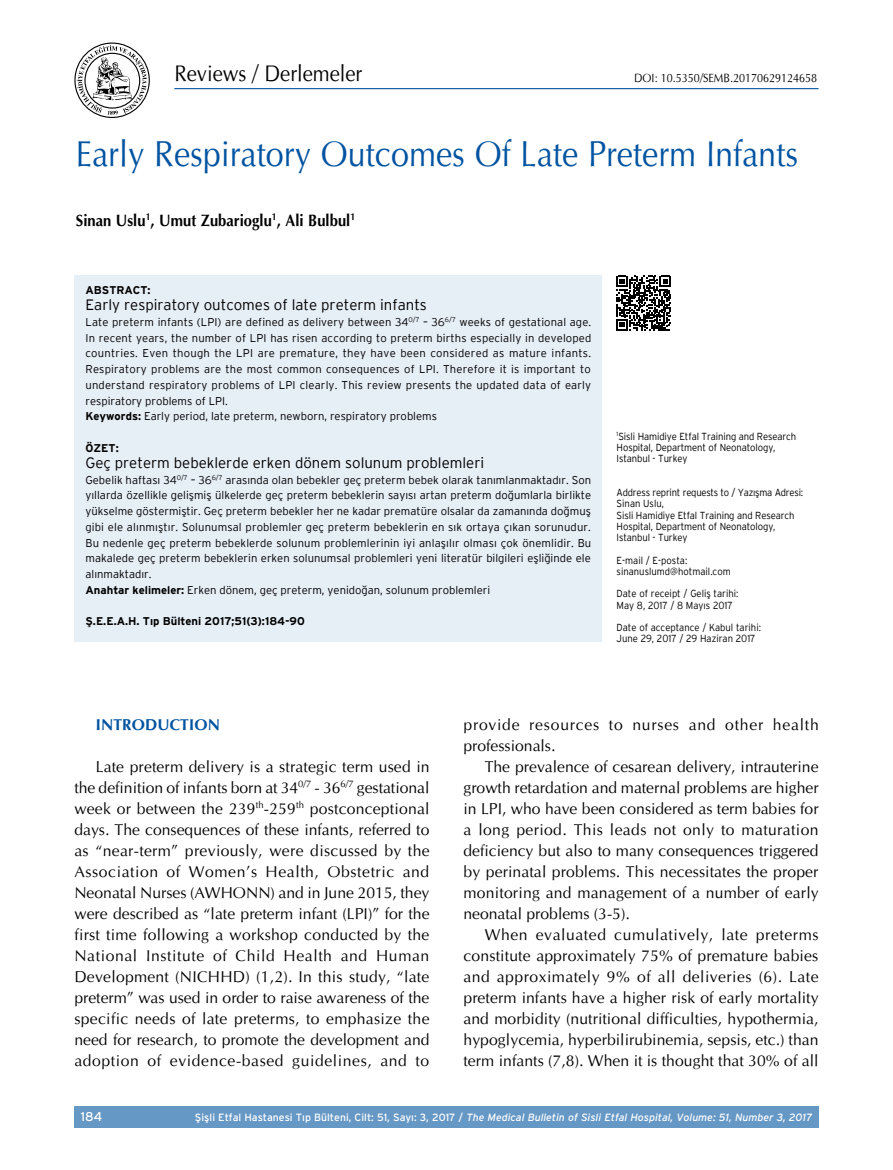
<style>
.page{position:relative;width:893px;height:1170px;background:#fff}
.page>*{position:absolute;margin:0;border:0;box-sizing:border-box;transform-origin:0 0}
.t1{font:36px "Optima";color:#0053a1;scale:.9 1}
.t2{font:22.5px "Optima";color:#000;scale:.9 1}
.t3{font:700 16.5px "Optima";color:#000;scale:.9 1}
.t4{font:15.75px/21px "Optima";letter-spacing:.015em;color:#000;text-align:justify}
.t5{font:15.75px/21px "Optima";letter-spacing:.05em;color:#000}
.t6{font:700 15.75px "Optima";letter-spacing:.005em;color:#0053a1}
.t7{font:300 15px "Interstate";color:#000}
.t8{font:12.75px "Interstate";color:#fff}
.t9{font:12px "Optima";color:#000;scale:.9 1}
.t10{font:300 11.25px/15.8px "Interstate";letter-spacing:.005em;color:#000}
.t11{font:700 11.25px "Interstate";color:#000}
.t12{font:italic 10.5px "Interstate";color:#fff}
.t13{font:300 10.2px/11.2px "Interstate";letter-spacing:-.01em;color:#000;scale:.93 1}
.s1{font-weight:700}
.s2{font-style:normal}
</style>
<div class="page">
<div style="left:74px;top:1106px;width:745px;height:21px;background:#6698c6"></div>
<hr style="left:174px;top:88px;width:645px;height:1px;background:#0053a1">
<div style="left:74px;top:43px;width:76px;height:75px;border:1px solid #000;border-radius:50%"></div>
<svg style="left:77px;top:45px;width:70px;height:70px"></svg>
<div style="left:74px;top:275px;width:528px;height:367px;background:#e6eef6"></div>
<svg style="left:616px;top:275px;width:55px;height:55px"></svg>
<h2 class="t2" style="left:174px;top:60px;width:210px">Reviews / Derlemeler</h2>
<p class="t9" style="left:634px;top:71px;width:205px">DOI: 10.5350/SEMB.20170629124658</p>
<h1 class="t1" style="left:76px;top:132px;width:804px">Early Respiratory Outcomes Of Late Preterm Infants</h1>
<p class="t3" style="left:76px;top:210px;width:312px">Sinan Uslu<sup>1</sup>, Umut Zubarioglu<sup>1</sup>, Ali Bulbul<sup>1</sup></p>
<p class="t11" style="left:85px;top:284px;width:67px">ABSTRACT:</p>
<p class="t7" style="left:85px;top:296px;width:343px">Early respiratory outcomes of late preterm infants</p>
<p class="t10" style="left:85px;top:314px;width:507px">Late preterm infants (LPI) are defined as delivery between 34<sup>0/7</sup> – 36<sup>6/7</sup> weeks of gestational age.<br>In recent years, the number of LPI has risen according to preterm births especially in developed countries. Even though the LPI are premature, they have been considered as mature infants.<br>Respiratory problems are the most common consequences of LPI. Therefore it is important to understand respiratory problems of LPI clearly. This review presents the updated data of early respiratory problems of LPI.<br><span class="s1">Keywords:</span> Early period, late preterm, newborn, respiratory problems</p>
<p class="t11" style="left:85px;top:441px;width:35px">ÖZET:</p>
<p class="t7" style="left:85px;top:454px;width:400px">Geç preterm bebeklerde erken dönem solunum problemleri</p>
<p class="t10" style="left:85px;top:471px;width:507px">Gebelik haftası 34<sup>0/7</sup> – 36<sup>6/7</sup> arasında olan bebekler geç preterm bebek olarak tanımlanmaktadır. Son yıllarda özellikle gelişmiş ülkelerde geç preterm bebeklerin sayısı artan preterm doğumlarla birlikte yükselme göstermiştir. Geç preterm bebekler her ne kadar prematüre olsalar da zamanında doğmuş gibi ele alınmıştır. Solunumsal problemler geç preterm bebeklerin en sık ortaya çıkan sorunudur.<br>Bu nedenle geç preterm bebeklerde solunum problemlerinin iyi anlaşılır olması çok önemlidir. Bu makalede geç preterm bebeklerin erken solunumsal problemleri yeni literatür bilgileri eşliğinde ele alınmaktadır.<br><span class="s1">Anahtar kelimeler:</span> Erken dönem, geç preterm, yenidoğan, solunum problemleri</p>
<p class="t11" style="left:85px;top:615px;width:221px">Ş.E.E.A.H. Tıp Bülteni 2017;51(3):184-90</p>
<p class="t13" style="left:617px;top:430px;width:195px"><sup>1</sup>Sisli Hamidiye Etfal Training and Research<br>Hospital, Department of Neonatology,<br>Istanbul - Turkey</p>
<p class="t13" style="left:617px;top:486px;width:202px">Address reprint requests to / Yazışma Adresi:<br>Sinan Uslu,<br>Sisli Hamidiye Etfal Training and Research<br>Hospital, Department of Neonatology,<br>Istanbul - Turkey</p>
<p class="t13" style="left:617px;top:554px;width:124px">E-mail / E-posta: sinanuslumd@hotmail.com</p>
<p class="t13" style="left:617px;top:588px;width:133px">Date of receipt / Geliş tarihi:<br>May 8, 2017 / 8 Mayıs 2017</p>
<p class="t13" style="left:617px;top:621px;width:157px">Date of acceptance / Kabul tarihi:<br>June 29, 2017 / 29 Haziran 2017</p>
<p class="t6" style="left:96px;top:714px;width:126px">INTRODUCTION</p>
<p class="t4" style="left:74px;top:756px;width:357px;text-indent:21px">Late preterm delivery is a strategic term used in the definition of infants born at 34<sup>0/7</sup> - 36<sup>6/7</sup> gestational week or between the 239<sup>th</sup>-259<sup>th</sup> postconceptional days. The consequences of these infants, referred to as “near-term” previously, were discussed by the Association of Women’s Health, Obstetric and Neonatal Nurses (AWHONN) and in June 2015, they were described as “late preterm infant (LPI)” for the first time following a workshop conducted by the National Institute of Child Health and Human Development (NICHHD) (1,2). In this study, “late preterm” was used in order to raise awareness of the specific needs of late preterms, to emphasize the need for research, to promote the development and adoption of evidence-based guidelines, and to</p>
<p class="t5" style="left:463px;top:713px;width:357px">provide resources to nurses and other health professionals.</p>
<p class="t4" style="left:463px;top:755px;width:357px;text-indent:21px">The prevalence of cesarean delivery, intrauterine growth retardation and maternal problems are higher in LPI, who have been considered as term babies for a long period. This leads not only to maturation deficiency but also to many consequences triggered by perinatal problems. This necessitates the proper monitoring and management of a number of early neonatal problems (3-5).</p>
<p class="t4" style="left:463px;top:923px;width:357px;text-indent:21px">When evaluated cumulatively, late preterms constitute approximately 75% of premature babies and approximately 9% of all deliveries (6). Late preterm infants have a higher risk of early mortality and morbidity (nutritional difficulties, hypothermia, hypoglycemia, hyperbilirubinemia, sepsis, etc.) than term infants (7,8). When it is thought that 30% of all</p>
<p class="t8" style="left:81px;top:1108px;width:23px">184</p>
<p class="t12" style="left:195px;top:1110px;width:619px"><span class="s2">Şişli Etfal Hastanesi T›p Bülteni, Cilt: 51, Say›: 3, 2017 /</span> The Medical Bulletin of Sisli Etfal Hospital, Volume: 51, Number 3, 2017</p>
</div>
